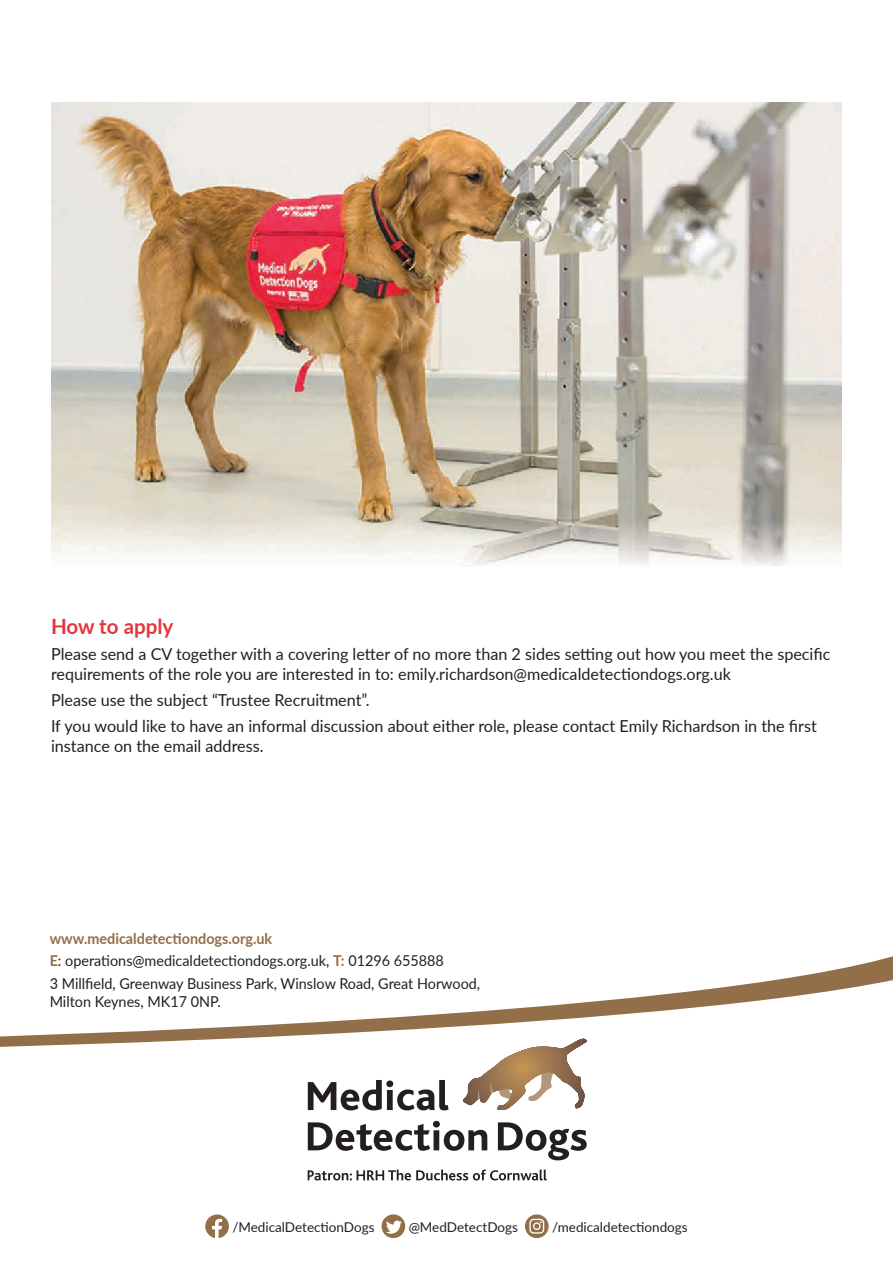
<style>
.page{position:relative;width:893px;height:1263px;background:#fff}
.page>*{position:absolute;margin:0;border:0;box-sizing:border-box;transform-origin:0 0}
.t1{font:700 21px "Lato";color:#e1373d}
.t2{font:16.5px/19.8px "Lato";color:#231f20}
.t3{font:15px/22.2px "Lato";color:#231f20;scale:.96 1}
.t4{font:13.5px "Lato";color:#231f20}
.s1{font-weight:700;color:#926f49}
</style>
<div class="page">
<svg style="left:0;top:967px;width:893px;height:272px"></svg>
<svg style="left:308px;top:1080px;width:140px;height:30px"></svg>
<svg style="left:308px;top:1121px;width:179px;height:30px"></svg>
<svg style="left:498px;top:1122px;width:89px;height:38px"></svg>
<svg style="left:463px;top:1039px;width:124px;height:71px"></svg>
<svg style="left:308px;top:1169px;width:239px;height:11px"></svg>
<svg style="left:205px;top:1214px;width:24px;height:24px"></svg>
<svg style="left:382px;top:1214px;width:23px;height:24px"></svg>
<svg style="left:525px;top:1214px;width:24px;height:24px"></svg>
<img style="left:51px;top:102px;width:791px;height:465px">
<p class="t1" style="left:51px;top:611px;width:124px">How to apply</p>
<p class="t2" style="left:51px;top:643px;width:781px">Please send a CV together with a covering letter of no more than 2 sides setting out how you meet the specific requirements of the role you are interested in to: emily.richardson@medicaldetectiondogs.org.uk</p>
<p class="t2" style="left:51px;top:686px;width:767px;line-height:26.2px">Please use the subject “Trustee Recruitment”.<br>If you would like to have an informal discussion about either role, please contact Emily Richardson in the first</p>
<p class="t2" style="left:51px;top:735px;width:214px">instance on the email address.</p>
<p class="t3" style="left:50px;top:927px;width:450px"><span class="s1">www.medicaldetectiondogs.org.uk<br>E</span>: operations@medicaldetectiondogs.org.uk, <span class="s1">T:</span> 01296 655888<br>3 Millfield, Greenway Business Park, Winslow Road, Great Horwood,</p>
<p class="t3" style="left:50px;top:989px;width:180px">Milton Keynes, MK17 0NP.</p>
<p class="t4" style="left:232px;top:1217px;width:144px">/MedicalDetectionDogs</p>
<p class="t4" style="left:409px;top:1217px;width:111px">@MedDetectDogs</p>
<p class="t4" style="left:552px;top:1217px;width:137px">/medicaldetectiondogs</p>
</div>
